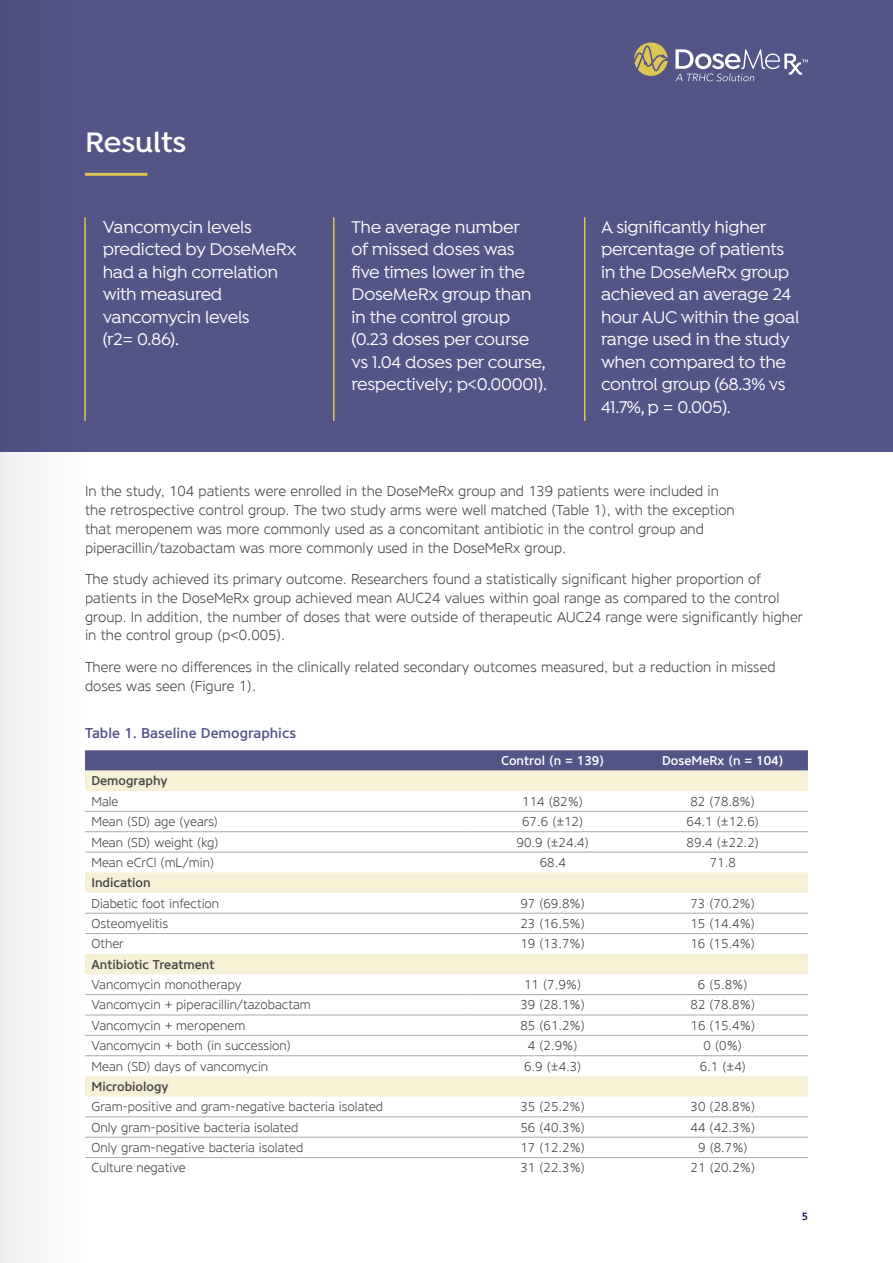
<style>
.page{position:relative;width:893px;height:1263px;background:#fff}
.page>*{position:absolute;margin:0;border:0;box-sizing:border-box;transform-origin:0 0}
.t1{font:600 30px "Isidora";color:#fff}
.t2{font:500 18px/22.5px "Isidora";letter-spacing:-.015em;color:#fff}
.t3{font:300 14.25px/18.8px "Core Sans N35";color:#464547}
.t4{font:500 14.25px "Core Sans N55";color:#535587}
.t5{font:300 12.75px "Core Sans N35";color:#464547}
.t6{font:500 12.75px "Core Sans N55";color:#464547}
.t7{font:500 12.75px "Core Sans N55";color:#fff}
.t8{font:500 10.5px "Core Sans N55";color:#001541}
</style>
<div class="page">
<div style="left:0;top:0;width:893px;height:452px;background:#535587"></div>
<hr style="left:85px;top:173px;width:62px;height:3px;background:#dbc554">
<svg style="left:85px;top:750px;width:723px;height:21px;background:#595b8b"></svg>
<svg style="left:85px;top:771px;width:723px;height:325px"></svg>
<hr style="left:85px;top:811px;width:383px;height:1px;background:#a7a9ac">
<hr style="left:468px;top:811px;width:170px;height:1px;background:#a7a9ac">
<hr style="left:638px;top:811px;width:170px;height:1px;background:#a7a9ac">
<hr style="left:85px;top:831px;width:383px;height:1px;background:#a7a9ac">
<hr style="left:468px;top:831px;width:170px;height:1px;background:#a7a9ac">
<hr style="left:638px;top:831px;width:170px;height:1px;background:#a7a9ac">
<hr style="left:85px;top:852px;width:383px;height:1px;background:#a7a9ac">
<hr style="left:468px;top:852px;width:170px;height:1px;background:#a7a9ac">
<hr style="left:638px;top:852px;width:170px;height:1px;background:#a7a9ac">
<hr style="left:85px;top:994px;width:383px;height:1px;background:#a7a9ac">
<hr style="left:468px;top:994px;width:170px;height:1px;background:#a7a9ac">
<hr style="left:638px;top:994px;width:170px;height:1px;background:#a7a9ac">
<hr style="left:85px;top:1015px;width:383px;height:1px;background:#a7a9ac">
<hr style="left:468px;top:1015px;width:170px;height:1px;background:#a7a9ac">
<hr style="left:638px;top:1015px;width:170px;height:1px;background:#a7a9ac">
<hr style="left:85px;top:1035px;width:383px;height:1px;background:#a7a9ac">
<hr style="left:468px;top:1035px;width:170px;height:1px;background:#a7a9ac">
<hr style="left:638px;top:1035px;width:170px;height:1px;background:#a7a9ac">
<hr style="left:85px;top:1055px;width:383px;height:1px;background:#a7a9ac">
<hr style="left:468px;top:1055px;width:170px;height:1px;background:#a7a9ac">
<hr style="left:638px;top:1055px;width:170px;height:1px;background:#a7a9ac">
<hr style="left:85px;top:1116px;width:383px;height:1px;background:#a7a9ac">
<hr style="left:468px;top:1116px;width:170px;height:1px;background:#a7a9ac">
<hr style="left:638px;top:1116px;width:170px;height:1px;background:#a7a9ac">
<hr style="left:85px;top:1137px;width:383px;height:1px;background:#a7a9ac">
<hr style="left:468px;top:1137px;width:170px;height:1px;background:#a7a9ac">
<hr style="left:638px;top:1137px;width:170px;height:1px;background:#a7a9ac">
<hr style="left:85px;top:1157px;width:383px;height:1px;background:#a7a9ac">
<hr style="left:468px;top:1157px;width:170px;height:1px;background:#a7a9ac">
<hr style="left:638px;top:1157px;width:170px;height:1px;background:#a7a9ac">
<hr style="left:85px;top:913px;width:383px;height:1px;background:#a7a9ac">
<hr style="left:468px;top:913px;width:170px;height:1px;background:#a7a9ac">
<hr style="left:638px;top:913px;width:170px;height:1px;background:#a7a9ac">
<hr style="left:85px;top:933px;width:383px;height:1px;background:#a7a9ac">
<hr style="left:468px;top:933px;width:170px;height:1px;background:#a7a9ac">
<hr style="left:638px;top:933px;width:170px;height:1px;background:#a7a9ac">
<hr style="left:84px;top:217px;width:2px;height:204px;background:#dbc554">
<hr style="left:333px;top:217px;width:1px;height:204px;background:#dbc554">
<hr style="left:584px;top:217px;width:1px;height:204px;background:#dbc554">
<svg style="left:634px;top:43px;width:34px;height:33px"></svg>
<svg style="left:675px;top:49px;width:133px;height:32px"></svg>
<svg style="left:0;top:0;width:85px;height:1263px"></svg>
<h1 class="t1" style="left:85px;top:124px;width:103px">Results</h1>
<p class="t2" style="left:103px;top:217px;width:195px">Vancomycin levels predicted by DoseMeRx had a high correlation with measured vancomycin levels<br>(r2= 0.86).</p>
<p class="t2" style="left:352px;top:217px;width:197px">The average number<br>of missed doses was five times lower in the<br>DoseMeRx group than in the control group (0.23 doses per course vs 1.04 doses per course, respectively; p&lt;0.00001).</p>
<p class="t2" style="left:601px;top:217px;width:200px">A significantly higher percentage of patients in the DoseMeRx group achieved an average 24 hour AUC within the goal range used in the study when compared to the control group (68.3% vs<br>41.7%, p = 0.005).</p>
<p class="t3" style="left:85px;top:482px;width:651px">In the study, 104 patients were enrolled in the DoseMeRx group and 139 patients were included in the retrospective control group. The two study arms were well matched (Table 1), with the exception that meropenem was more commonly used as a concomitant antibiotic in the control group and piperacillin/tazobactam was more commonly used in the DoseMeRx group.</p>
<p class="t3" style="left:85px;top:570px;width:719px">The study achieved its primary outcome. Researchers found a statistically significant higher proportion of patients in the DoseMeRx group achieved mean AUC24 values within goal range as compared to the control group. In addition, the number of doses that were outside of therapeutic AUC24 range were significantly higher in the control group (p&lt;0.005).</p>
<p class="t3" style="left:85px;top:657px;width:692px">There were no differences in the clinically related secondary outcomes measured, but a reduction in missed doses was seen (Figure 1).</p>
<p class="t4" style="left:85px;top:724px;width:213px">Table 1. Baseline Demographics</p>
<p class="t7" style="left:501px;top:752px;width:105px">Control (n = 139)</p>
<p class="t7" style="left:662px;top:752px;width:123px">DoseMeRx (n = 104)</p>
<p class="t6" style="left:91px;top:773px;width:78px">Demography</p>
<p class="t5" style="left:91px;top:793px;width:29px">Male</p>
<p class="t5" style="left:522px;top:793px;width:63px">114 (82%)</p>
<p class="t5" style="left:690px;top:793px;width:66px">82 (78.8%)</p>
<p class="t5" style="left:91px;top:813px;width:128px">Mean (SD) age (years)</p>
<p class="t5" style="left:522px;top:813px;width:63px">67.6 (±12)</p>
<p class="t5" style="left:687px;top:813px;width:74px">64.1 (±12.6)</p>
<p class="t5" style="left:91px;top:834px;width:129px">Mean (SD) weight (kg)</p>
<p class="t5" style="left:517px;top:834px;width:74px">90.9 (±24.4)</p>
<p class="t5" style="left:687px;top:834px;width:74px">89.4 (±22.2)</p>
<p class="t5" style="left:91px;top:854px;width:124px">Mean eCrCl (mL/min)</p>
<p class="t5" style="left:540px;top:854px;width:28px">68.4</p>
<p class="t5" style="left:710px;top:854px;width:28px">71.8</p>
<p class="t6" style="left:91px;top:874px;width:61px">Indication</p>
<p class="t5" style="left:91px;top:895px;width:129px">Diabetic foot infection</p>
<p class="t5" style="left:520px;top:895px;width:66px">97 (69.8%)</p>
<p class="t5" style="left:690px;top:895px;width:66px">73 (70.2%)</p>
<p class="t5" style="left:91px;top:915px;width:78px">Osteomyelitis</p>
<p class="t5" style="left:520px;top:915px;width:66px">23 (16.5%)</p>
<p class="t5" style="left:690px;top:915px;width:66px">15 (14.4%)</p>
<p class="t5" style="left:91px;top:936px;width:34px">Other</p>
<p class="t5" style="left:520px;top:936px;width:66px">19 (13.7%)</p>
<p class="t5" style="left:690px;top:936px;width:66px">16 (15.4%)</p>
<p class="t6" style="left:91px;top:956px;width:124px">Antibiotic Treatment</p>
<p class="t5" style="left:91px;top:976px;width:152px">Vancomycin monotherapy</p>
<p class="t5" style="left:524px;top:976px;width:59px">11 (7.9%)</p>
<p class="t5" style="left:698px;top:976px;width:51px">6 (5.8%)</p>
<p class="t5" style="left:91px;top:997px;width:221px">Vancomycin + piperacillin/tazobactam</p>
<p class="t5" style="left:520px;top:997px;width:66px">39 (28.1%)</p>
<p class="t5" style="left:690px;top:997px;width:66px">82 (78.8%)</p>
<p class="t5" style="left:91px;top:1017px;width:155px">Vancomycin + meropenem</p>
<p class="t5" style="left:520px;top:1017px;width:66px">85 (61.2%)</p>
<p class="t5" style="left:691px;top:1017px;width:66px">16 (15.4%)</p>
<p class="t5" style="left:91px;top:1037px;width:201px">Vancomycin + both (in succession)</p>
<p class="t5" style="left:528px;top:1037px;width:51px">4 (2.9%)</p>
<p class="t5" style="left:704px;top:1037px;width:40px">0 (0%)</p>
<p class="t5" style="left:92px;top:1058px;width:178px">Mean (SD) days of vancomycin</p>
<p class="t5" style="left:524px;top:1058px;width:59px">6.9 (±4.3)</p>
<p class="t5" style="left:700px;top:1058px;width:48px">6.1 (±4)</p>
<p class="t6" style="left:92px;top:1078px;width:79px">Microbiology</p>
<p class="t5" style="left:92px;top:1098px;width:293px">Gram-positive and gram-negative bacteria isolated</p>
<p class="t5" style="left:520px;top:1098px;width:66px">35 (25.2%)</p>
<p class="t5" style="left:691px;top:1098px;width:66px">30 (28.8%)</p>
<p class="t5" style="left:92px;top:1119px;width:208px">Only gram-positive bacteria isolated</p>
<p class="t5" style="left:520px;top:1119px;width:66px">56 (40.3%)</p>
<p class="t5" style="left:691px;top:1119px;width:66px">44 (42.3%)</p>
<p class="t5" style="left:92px;top:1139px;width:213px">Only gram-negative bacteria isolated</p>
<p class="t5" style="left:520px;top:1139px;width:66px">17 (12.2%)</p>
<p class="t5" style="left:698px;top:1139px;width:51px">9 (8.7%)</p>
<p class="t5" style="left:92px;top:1160px;width:96px">Culture negative</p>
<p class="t5" style="left:520px;top:1160px;width:66px">31 (22.3%)</p>
<p class="t5" style="left:691px;top:1160px;width:66px">21 (20.2%)</p>
<p class="t8" style="left:802px;top:1210px;width:8px">5</p>
</div>
